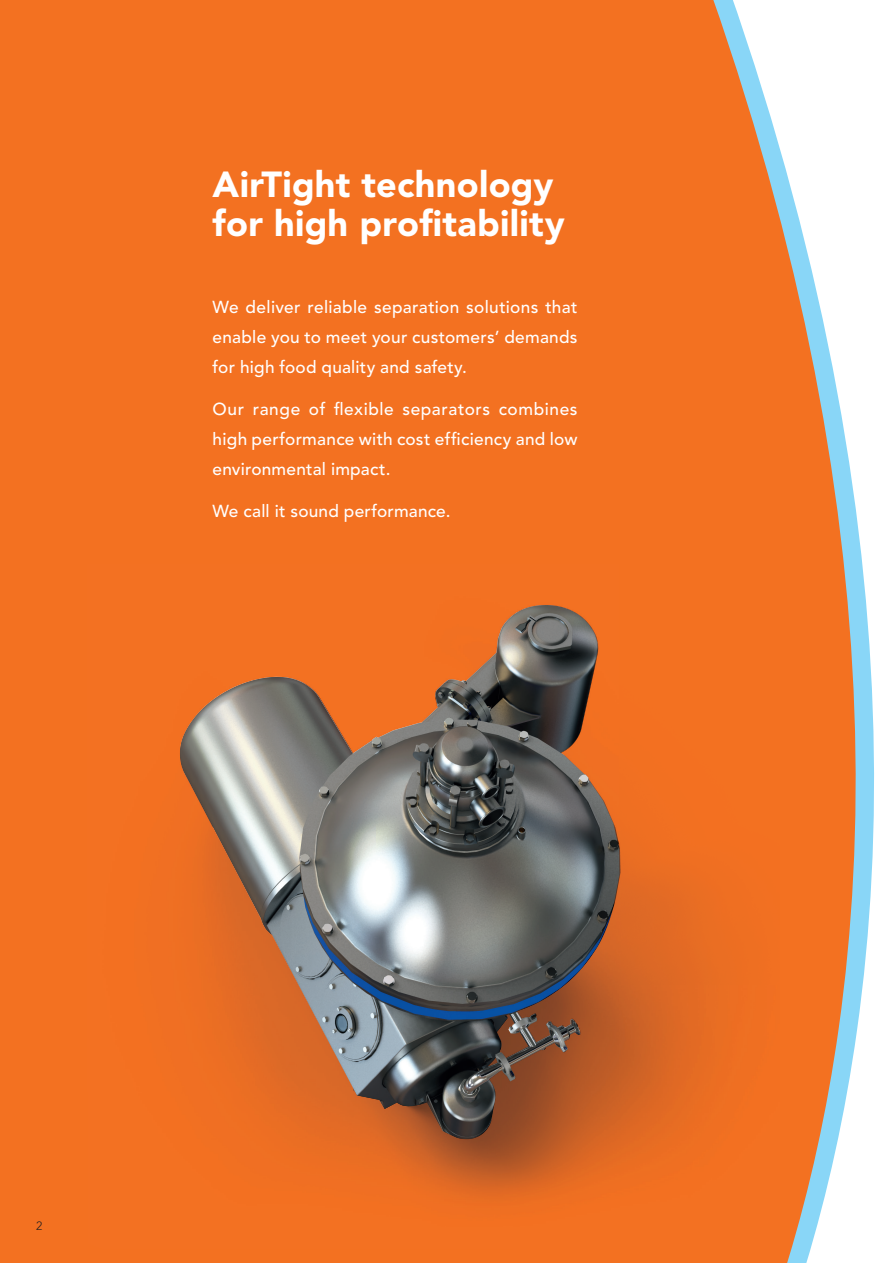
<style>
.page{position:relative;width:893px;height:1263px;background:#fff}
.page>*{position:absolute;margin:0;border:0;box-sizing:border-box;transform-origin:0 0}
.t1{font:900 36px/39px "Avenir LT Std";letter-spacing:.005em;color:#fff}
.t2{font:500 17.25px/30px "Avenir LT Std";letter-spacing:.015em;color:#fff;text-align:justify}
.t3{font:300 12px "Avenir LT Std";color:#231f20}
</style>
<div class="page">
<div style="left:0;top:0;width:287px;height:1263px;background:#f37121"></div>
<div style="left:287px;top:0;width:199px;height:1263px;background:#f37121"></div>
<svg style="left:486px;top:0;width:388px;height:1263px;fill:#f37121"></svg>
<img style="left:88px;top:565px;width:692px;height:684px">
<img style="left:175px;top:605px;width:445px;height:535px">
<h1 class="t1" style="left:213px;top:165px;width:354px">AirTight technology for high profitability</h1>
<p class="t2" style="left:213px;top:292px;width:366px">We deliver reliable separation solutions that enable you to meet your customers’ demands for high food quality and safety.</p>
<p class="t2" style="left:213px;top:394px;width:366px">Our range of flexible separators combines high performance with cost efficiency and low environmental impact.</p>
<p class="t2" style="left:213px;top:496px;width:239px">We call it sound performance.</p>
<p class="t3" style="left:36px;top:1218px;width:8px">2</p>
</div>
